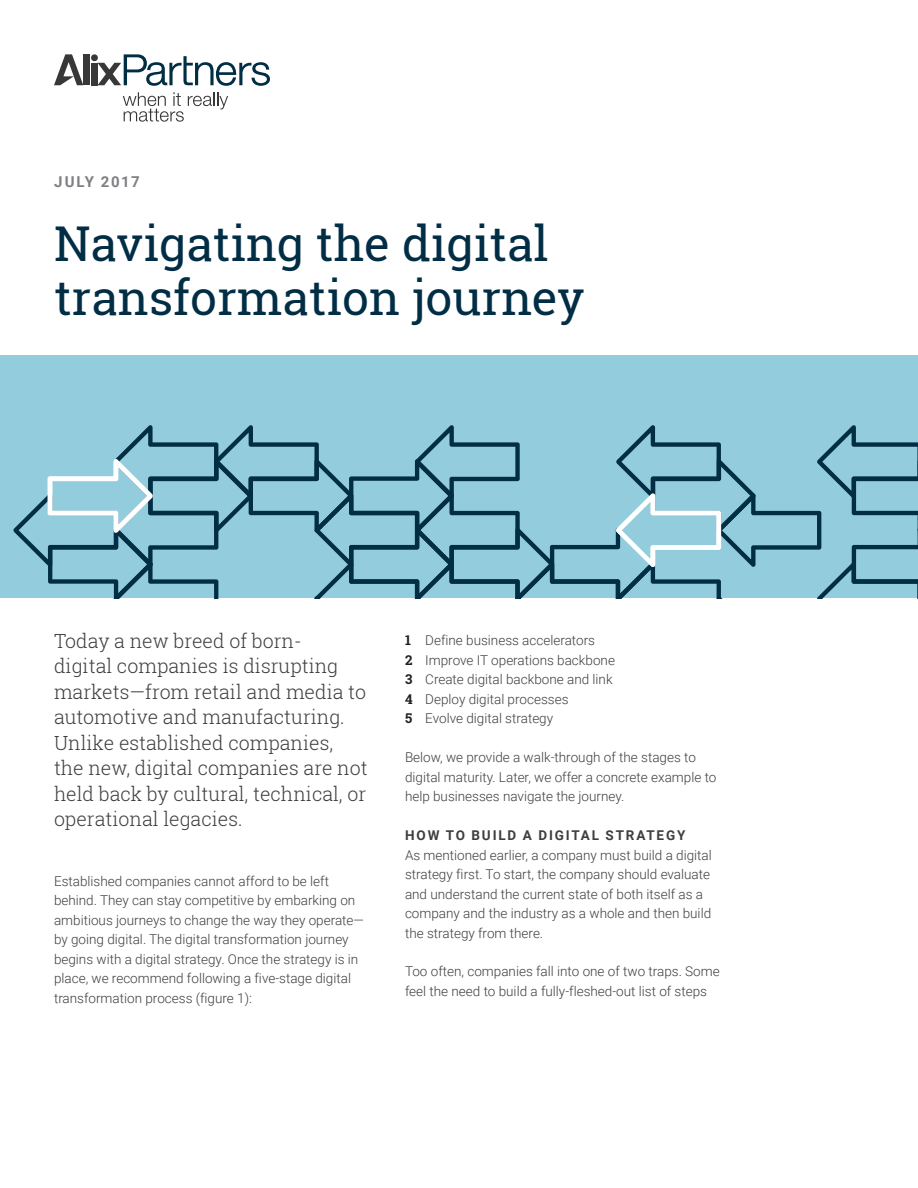
<style>
.page{position:relative;width:918px;height:1188px;background:#fff}
.page>*{position:absolute;margin:0;border:0;box-sizing:border-box;transform-origin:0 0}
.Main_heading{font:48px/54px "Roboto Slab";color:#012d45}
.Introduction{font:300 19.5px/25.5px "Roboto Slab";color:#3e3e3f}
.Date{font:700 15px "Roboto";letter-spacing:.1em;color:#807f84}
.Body{font:300 13.5px/19.5px "Roboto";color:#3e3e3f}
.Subheading{font:700 13.5px "Roboto";letter-spacing:.135em;color:#3e3e3f}
.s1{font-family:"Roboto Slab";font-weight:700;color:#231f20}
</style>
<div class="page">
<div style="left:0;top:355px;width:918px;height:243px;background:#93cddd"></div>
<svg style="left:14px;top:425px;width:904px;height:173px"></svg>
<div style="left:91px;top:54px;width:7px;height:7px;background:#373837;border-radius:50%"></div>
<div style="left:83px;top:54px;width:6px;height:31px;background:#373837"></div>
<div style="left:91px;top:63px;width:7px;height:22px;background:#373837"></div>
<svg style="left:54px;top:54px;width:29px;height:31px"></svg>
<svg style="left:98px;top:54px;width:172px;height:32px"></svg>
<svg style="left:123px;top:92px;width:105px;height:30px"></svg>
<p class="Date" style="left:54px;top:171px;width:87px">JULY 2017</p>
<p class="Main_heading" style="left:54px;top:216px;width:532px">Navigating the digital transformation journey</p>
<p class="Introduction" style="left:54px;top:628px;width:315px">Today a new breed of born-<br>digital companies is disrupting markets—from retail and media to automotive and manufacturing.<br>Unlike established companies, the new, digital companies are not held back by cultural, technical, or operational legacies.</p>
<p class="Body" style="left:54px;top:871px;width:311px">Established companies cannot afford to be left behind. They can stay competitive by embarking on ambitious journeys to change the way they operate— by going digital. The digital transformation journey begins with a digital strategy. Once the strategy is in place, we recommend following a five-stage digital transformation process (figure 1):</p>
<p class="Body" style="left:405px;top:630px;width:192px"><span class="s1">1</span> Define business accelerators</p>
<p class="Body" style="left:405px;top:650px;width:211px"><span class="s1">2</span> Improve IT operations backbone</p>
<p class="Body" style="left:405px;top:669px;width:209px"><span class="s1">3</span> Create digital backbone and link</p>
<p class="Body" style="left:405px;top:689px;width:165px"><span class="s1">4</span> Deploy digital processes</p>
<p class="Body" style="left:405px;top:708px;width:150px"><span class="s1">5</span> Evolve digital strategy</p>
<p class="Body" style="left:405px;top:747px;width:313px">Below, we provide a walk-through of the stages to digital maturity. Later, we offer a concrete example to help businesses navigate the journey.</p>
<p class="Subheading" style="left:405px;top:826px;width:282px">HOW TO BUILD A DIGITAL STRATEGY</p>
<p class="Body" style="left:405px;top:844px;width:308px">As mentioned earlier, a company must build a digital strategy first. To start, the company should evaluate and understand the current state of both itself as a company and the industry as a whole and then build the strategy from there.</p>
<p class="Body" style="left:405px;top:961px;width:316px">Too often, companies fall into one of two traps. Some feel the need to build a fully-fleshed-out list of steps</p>
</div>
